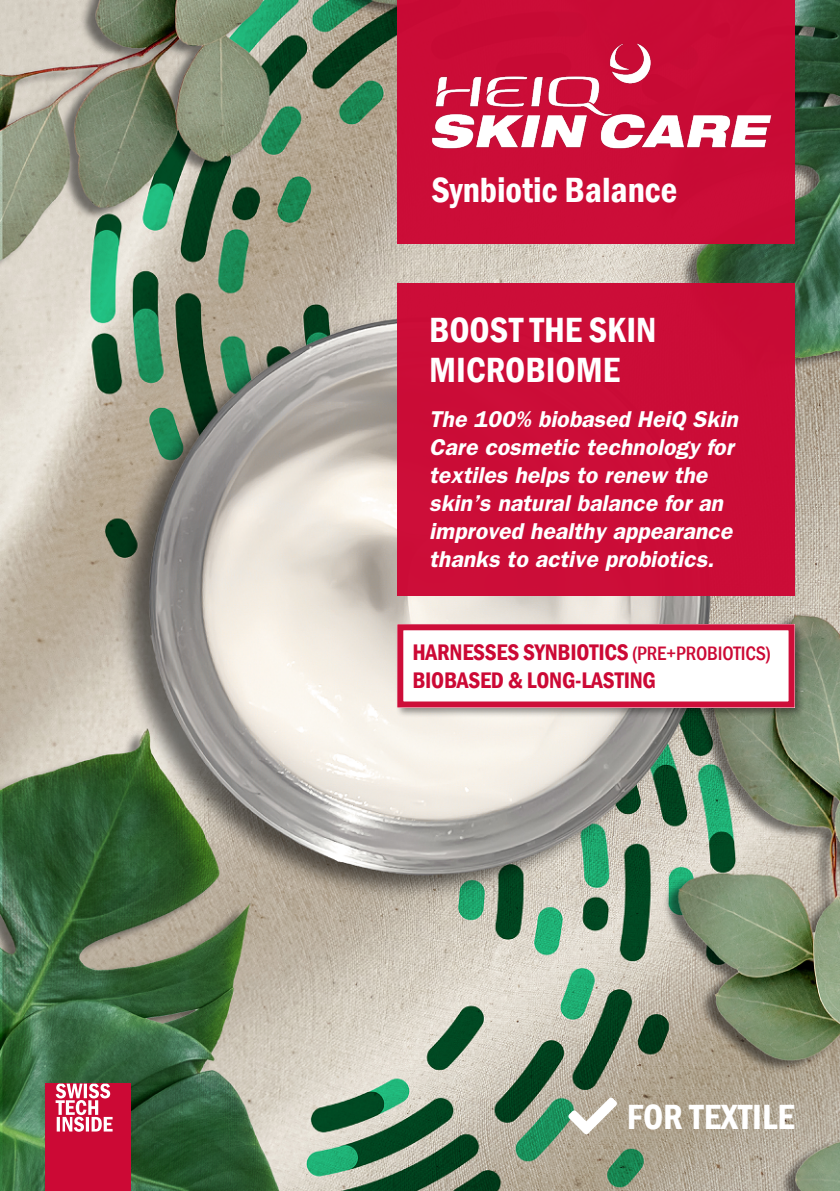
<style>
.page{position:relative;width:840px;height:1191px;background:#fff}
.page>*{position:absolute;margin:0;border:0;box-sizing:border-box;transform-origin:0 0}
.t1{font:600 condensed 36px/40px "Franklin Gothic";color:#fff}
.t2{font:600 condensed 23.2px/28.6px "Franklin Gothic";letter-spacing:-.01em;color:#cc0935}
.t3{font:italic 600 23px/28px "Franklin Gothic";color:#fff}
.s1{font-weight:500;font-size:20px}
</style>
<div class="page">
<img style="left:0;top:0;width:839px;height:1191px">
<div style="left:397px;top:0;width:397px;height:244px;background:#cb0c37"></div>
<div style="left:397px;top:283px;width:397px;height:312px;background:#cb0d37"></div>
<div style="left:45px;top:1083px;width:86px;height:108px;background:#cc0935"></div>
<svg style="left:56px;top:1083px;width:56px;height:48px"></svg>
<svg style="left:568px;top:1097px;width:49px;height:37px"></svg>
<img style="left:428px;top:41px;width:349px;height:110px">
<div style="left:394px;top:622px;width:410px;height:95px;background:#000;opacity:.4"></div>
<svg style="left:404px;top:631px;width:383px;height:69px"></svg>
<div style="left:397px;top:624px;width:397px;height:83px;border:6px solid #cc0935"></div>
<h1 class="t1" style="left:431px;top:169px;width:247px">Synbiotic Balance</h1>
<h1 class="t1" style="left:429px;top:309px;width:228px">BOOST THE SKIN<br>MICROBIOME</h1>
<p class="t3" style="left:429px;top:404px;width:310px">The 100% biobased HeiQ Skin<br>Care cosmetic technology for textiles helps to renew the skin’s natural balance for an improved healthy appearance thanks to active probiotics.</p>
<p class="t2" style="left:412px;top:637px;width:360px">HARNESSES SYNBIOTICS <span class="s1">(PRE+PROBIOTICS)<br></span>BIOBASED &amp; LONG-LASTING</p>
<h1 class="t1" style="left:626px;top:1096px;width:169px">FOR TEXTILE</h1>
</div>
